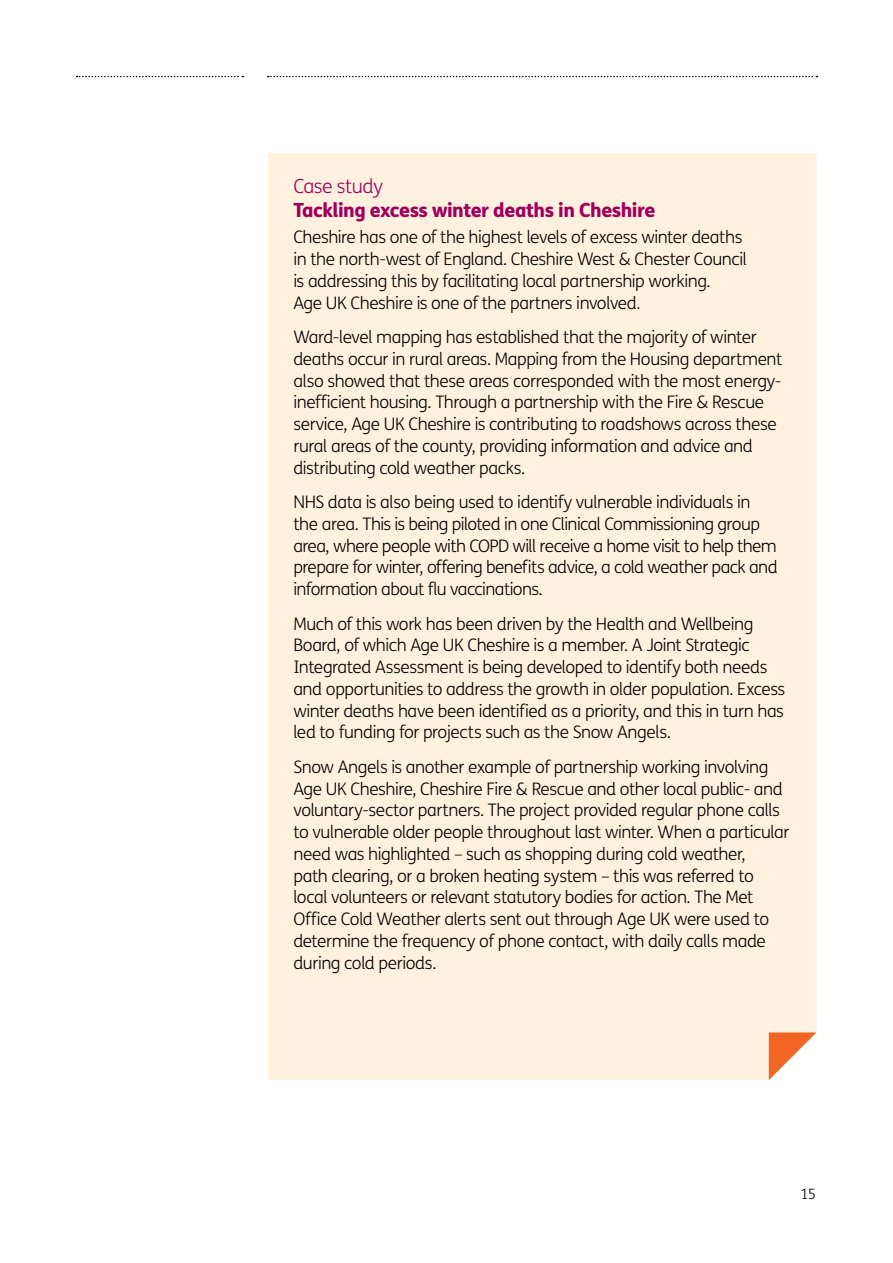
<style>
.page{position:relative;width:893px;height:1263px;background:#fff}
.page>*{position:absolute;margin:0;border:0;box-sizing:border-box;transform-origin:0 0}
.t1{font:800 19.5px "FS Me";letter-spacing:-.025em;color:#9e005e}
.t2{font:300 19.5px "FS Me";letter-spacing:-.035em;color:#9e005e}
.t3{font:300 17.25px/21.8px "FS Me";letter-spacing:-.025em;color:#000}
.t4{font:300 14.25px "FS Me";color:#000}
</style>
<div class="page">
<svg style="left:77px;top:76px;width:166px;height:1px"></svg>
<svg style="left:268px;top:76px;width:549px;height:1px"></svg>
<div style="left:268px;top:153px;width:548px;height:927px;background:#fff1de"></div>
<svg style="left:769px;top:1032px;width:47px;height:48px"></svg>
<p class="t2" style="left:293px;top:173px;width:91px">Case study</p>
<p class="t1" style="left:293px;top:195px;width:364px">Tackling excess winter deaths in Cheshire</p>
<p class="t3" style="left:293px;top:226px;width:455px">Cheshire has one of the highest levels of excess winter deaths in the north-west of England. Cheshire West &amp; Chester Council is addressing this by facilitating local partnership working.<br>Age UK Cheshire is one of the partners involved.</p>
<p class="t3" style="left:293px;top:326px;width:490px">Ward-level mapping has established that the majority of winter deaths occur in rural areas. Mapping from the Housing department also showed that these areas corresponded with the most energy&shy;inefficient housing. Through a partnership with the Fire &amp; Rescue service, Age UK Cheshire is contributing to roadshows across these rural areas of the county, providing information and advice and distributing cold weather packs.</p>
<p class="t3" style="left:293px;top:491px;width:486px">NHS data is also being used to identify vulnerable individuals in the area. This is being piloted in one Clinical Commissioning group area, where people with COPD will receive a home visit to help them prepare for winter, offering benefits advice, a cold weather pack and information about flu vaccinations.</p>
<p class="t3" style="left:293px;top:612px;width:493px">Much of this work has been driven by the Health and Wellbeing Board, of which Age UK Cheshire is a member. A Joint Strategic Integrated Assessment is being developed to identify both needs and opportunities to address the growth in older population. Excess winter deaths have been identified as a priority, and this in turn has led to funding for projects such as the Snow Angels.</p>
<p class="t3" style="left:293px;top:755px;width:497px">Snow Angels is another example of partnership working involving Age UK Cheshire, Cheshire Fire &amp; Rescue and other local public- and voluntary-sector partners. The project provided regular phone calls to vulnerable older people throughout last winter. When a particular need was highlighted – such as shopping during cold weather,<br>path clearing, or a broken heating system – this was referred to local volunteers or relevant statutory bodies for action. The Met Office Cold Weather alerts sent out through Age UK were used to determine the frequency of phone contact, with daily calls made during cold periods.</p>
<p class="t4" style="left:801px;top:1184px;width:17px">15</p>
</div>
